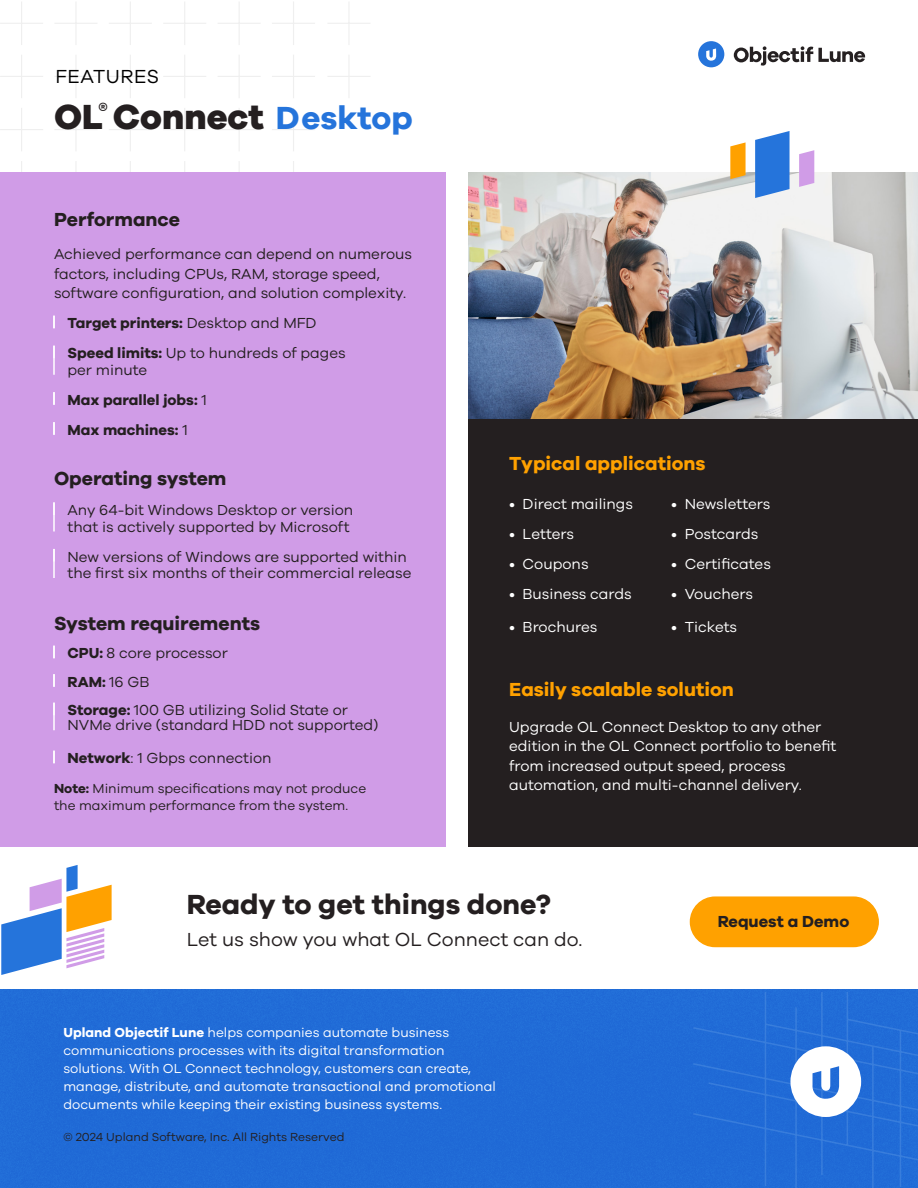
<style>
.page{position:relative;width:918px;height:1188px;background:#fff}
.page>*{position:absolute;margin:0;border:0;box-sizing:border-box;transform-origin:0 0}
.t1{font:800 36px "Galano Grotesque";color:#241f20}
.t2{font:700 28.5px "Galano Grotesque";color:#241f20}
.t3{font:700 19.5px "Galano Grotesque";color:#241f20}
.t4{font:700 19.5px "Galano Grotesque";color:#ffa100}
.t5{font:19.5px "Galano Grotesque";color:#241f20}
.t6{font:19.5px "Galano Grotesque";letter-spacing:.025em;color:#000}
.t7{font:700 16.5px "Galano Grotesque";color:#241f20}
.t8{font:15px/19.5px "Galano Grotesque";color:#241f20}
.t9{font:15px/19.5px "Galano Grotesque";color:#fff}
.t10{font:700 15px/30px "Galano Grotesque";color:#241f20}
.t11{font:13.5px/18px "Galano Grotesque";color:#fff}
.t12{font:13.5px/16.5px "Galano Grotesque";color:#241f20}
.t13{font:12px "Galano Grotesque";color:#241f20}
.s1{font-weight:700;font-size:33px;color:#2574db}
.s2{font-weight:700}
.s3{font-weight:400}
</style>
<div class="page">
<hr style="left:239px;top:55px;width:1px;height:43px;background:#efefef">
<hr style="left:218px;top:76px;width:43px;height:1px;background:#efefef">
<hr style="left:184px;top:55px;width:1px;height:43px;background:#efefef">
<hr style="left:163px;top:76px;width:43px;height:1px;background:#efefef">
<hr style="left:130px;top:55px;width:1px;height:43px;background:#efefef">
<hr style="left:109px;top:76px;width:43px;height:1px;background:#efefef">
<hr style="left:75px;top:55px;width:2px;height:43px;background:#efefef">
<hr style="left:54px;top:76px;width:44px;height:1px;background:#efefef">
<hr style="left:21px;top:55px;width:1px;height:43px;background:#efefef">
<hr style="left:0;top:76px;width:43px;height:1px;background:#efefef">
<hr style="left:239px;top:1px;width:1px;height:44px;background:#efefef">
<hr style="left:218px;top:23px;width:43px;height:1px;background:#efefef">
<hr style="left:184px;top:1px;width:1px;height:44px;background:#efefef">
<hr style="left:163px;top:23px;width:43px;height:1px;background:#efefef">
<hr style="left:130px;top:1px;width:1px;height:44px;background:#efefef">
<hr style="left:109px;top:23px;width:43px;height:1px;background:#efefef">
<hr style="left:75px;top:1px;width:2px;height:44px;background:#efefef">
<hr style="left:54px;top:23px;width:44px;height:1px;background:#efefef">
<hr style="left:21px;top:1px;width:1px;height:44px;background:#efefef">
<hr style="left:0;top:23px;width:43px;height:1px;background:#efefef">
<hr style="left:239px;top:108px;width:1px;height:43px;background:#efefef">
<hr style="left:218px;top:129px;width:43px;height:1px;background:#efefef">
<hr style="left:184px;top:108px;width:1px;height:43px;background:#efefef">
<hr style="left:163px;top:129px;width:43px;height:1px;background:#efefef">
<hr style="left:130px;top:108px;width:1px;height:43px;background:#efefef">
<hr style="left:109px;top:129px;width:43px;height:1px;background:#efefef">
<hr style="left:75px;top:108px;width:2px;height:43px;background:#efefef">
<hr style="left:54px;top:129px;width:44px;height:1px;background:#efefef">
<hr style="left:21px;top:108px;width:1px;height:43px;background:#efefef">
<hr style="left:0;top:129px;width:43px;height:1px;background:#efefef">
<hr style="left:239px;top:161px;width:1px;height:44px;background:#efefef">
<hr style="left:184px;top:161px;width:1px;height:44px;background:#efefef">
<hr style="left:130px;top:161px;width:1px;height:44px;background:#efefef">
<hr style="left:75px;top:161px;width:2px;height:44px;background:#efefef">
<hr style="left:21px;top:161px;width:1px;height:44px;background:#efefef">
<hr style="left:293px;top:55px;width:1px;height:43px;background:#efefef">
<hr style="left:272px;top:76px;width:43px;height:1px;background:#efefef">
<hr style="left:293px;top:1px;width:1px;height:44px;background:#efefef">
<hr style="left:272px;top:23px;width:43px;height:1px;background:#efefef">
<hr style="left:348px;top:55px;width:2px;height:43px;background:#efefef">
<hr style="left:327px;top:76px;width:44px;height:1px;background:#efefef">
<hr style="left:348px;top:1px;width:2px;height:44px;background:#efefef">
<hr style="left:327px;top:23px;width:44px;height:1px;background:#efefef">
<hr style="left:293px;top:108px;width:1px;height:43px;background:#efefef">
<hr style="left:272px;top:129px;width:43px;height:1px;background:#efefef">
<hr style="left:293px;top:161px;width:1px;height:44px;background:#efefef">
<div style="left:0;top:978px;width:918px;height:210px;background:#2574db;opacity:.2"></div>
<div style="left:692px;top:990px;width:226px;height:198px;background:#206bd7"></div>
<svg style="left:787px;top:1046px;width:74px;height:103px"></svg>
<img style="left:469px;top:172px;width:449px;height:247px">
<div style="left:469px;top:419px;width:449px;height:428px;background:#241f20"></div>
<div style="left:0;top:172px;width:446px;height:675px;background:#d09ce7"></div>
<svg style="left:53px;top:316px;width:2px;height:12px"></svg>
<hr style="left:53px;top:346px;width:2px;height:29px;background:#fff">
<svg style="left:53px;top:392px;width:2px;height:13px"></svg>
<svg style="left:53px;top:422px;width:2px;height:13px"></svg>
<hr style="left:53px;top:502px;width:2px;height:30px;background:#fff">
<hr style="left:53px;top:549px;width:2px;height:29px;background:#fff">
<svg style="left:53px;top:646px;width:2px;height:12px"></svg>
<svg style="left:53px;top:674px;width:2px;height:13px"></svg>
<hr style="left:53px;top:703px;width:2px;height:27px;background:#fff">
<svg style="left:53px;top:751px;width:2px;height:12px"></svg>
<div style="left:691px;top:897px;width:187px;height:49px;background:#ffa100;border-radius:25px"></div>
<div style="left:690px;top:896px;width:189px;height:51px;border:2px solid #ffa100;border-radius:25px"></div>
<svg style="left:734px;top:46px;width:131px;height:20px"></svg>
<svg style="left:698px;top:41px;width:26px;height:26px"></svg>
<svg style="left:730px;top:142px;width:16px;height:37px"></svg>
<svg style="left:799px;top:150px;width:15px;height:37px"></svg>
<svg style="left:755px;top:131px;width:35px;height:67px;background:#4487df"></svg>
<svg style="left:1px;top:865px;width:111px;height:110px"></svg>
<h3 class="t6" style="left:56px;top:64px;width:105px">FEATURES</h3>
<h1 class="t1" style="left:54px;top:95px;width:360px">OL<sup>®</sup> Connect <span class="s1">Desktop</span></h1>
<h3 class="t3" style="left:54px;top:208px;width:128px">Performance</h3>
<p class="t8" style="left:54px;top:244px;width:359px">Achieved performance can depend on numerous factors, including CPUs, RAM, storage speed, software configuration, and solution complexity.</p>
<p class="t8" style="left:68px;top:308px;width:280px;line-height:30px"><span class="s2">Target printers:</span> Desktop and MFD<br><span class="s2">Speed limits:</span> Up to hundreds of pages</p>
<p class="t10" style="left:68px;top:354px;width:141px"><span class="s3">per minute<br></span>Max parallel jobs: <span class="s3">1<br></span>Max machines: <span class="s3">1</span></p>
<h3 class="t3" style="left:54px;top:466px;width:174px">Operating system</h3>
<p class="t8" style="left:68px;top:501px;width:287px;line-height:16.5px">Any 64-bit Windows Desktop or version that is actively supported by Microsoft</p>
<p class="t8" style="left:68px;top:548px;width:346px;line-height:16.5px">New versions of Windows are supported within the first six months of their commercial release</p>
<h3 class="t3" style="left:54px;top:611px;width:208px">System requirements</h3>
<p class="t8" style="left:68px;top:639px;width:282px;line-height:28.5px"><span class="s2">CPU:</span> 8 core processor<br><span class="s2">RAM:</span> 16 GB<br><span class="s2">Storage:</span> 100 GB utilizing Solid State or</p>
<p class="t8" style="left:68px;top:715px;width:313px">NVMe drive (standard HDD not supported)</p>
<p class="t8" style="left:68px;top:748px;width:206px"><span class="s2">Network</span>: 1 Gbps connection</p>
<p class="t12" style="left:54px;top:780px;width:314px"><span class="s2">Note:</span> Minimum specifications may not produce the maximum performance from the system.</p>
<h3 class="t4" style="left:509px;top:452px;width:198px">Typical applications</h3>
<p class="t9" style="left:509px;top:494px;width:125px">• Direct mailings</p>
<p class="t9" style="left:671px;top:494px;width:101px">• Newsletters</p>
<p class="t9" style="left:509px;top:524px;width:67px">• Letters</p>
<p class="t9" style="left:671px;top:524px;width:89px">• Postcards</p>
<p class="t9" style="left:509px;top:554px;width:81px">• Coupons</p>
<p class="t9" style="left:671px;top:554px;width:101px">• Certificates</p>
<p class="t9" style="left:509px;top:584px;width:124px">• Business cards</p>
<p class="t9" style="left:671px;top:584px;width:84px">• Vouchers</p>
<p class="t9" style="left:509px;top:617px;width:90px">• Brochures</p>
<p class="t9" style="left:671px;top:617px;width:68px">• Tickets</p>
<h3 class="t4" style="left:509px;top:677px;width:226px">Easily scalable solution</h3>
<p class="t9" style="left:509px;top:716px;width:329px">Upgrade OL Connect Desktop to any other edition in the OL Connect portfolio to benefit from increased output speed, process automation, and multi-channel delivery.</p>
<h2 class="t2" style="left:187px;top:887px;width:366px">Ready to get things done?</h2>
<h3 class="t5" style="left:187px;top:928px;width:397px">Let us show you what OL Connect can do.</h3>
<p class="t11" style="left:63px;top:1023px;width:434px"><span class="s2">Upland Objectif Lune</span> helps companies automate business communications processes with its digital transformation solutions. With OL Connect technology, customers can create, manage, distribute, and automate transactional and promotional documents while keeping their existing business systems.</p>
<p class="t13" style="left:63px;top:1130px;width:283px">© 2024 Upland Software, Inc. All Rights Reserved</p>
<p class="t7" style="left:718px;top:911px;width:133px">Request a Demo</p>
</div>
